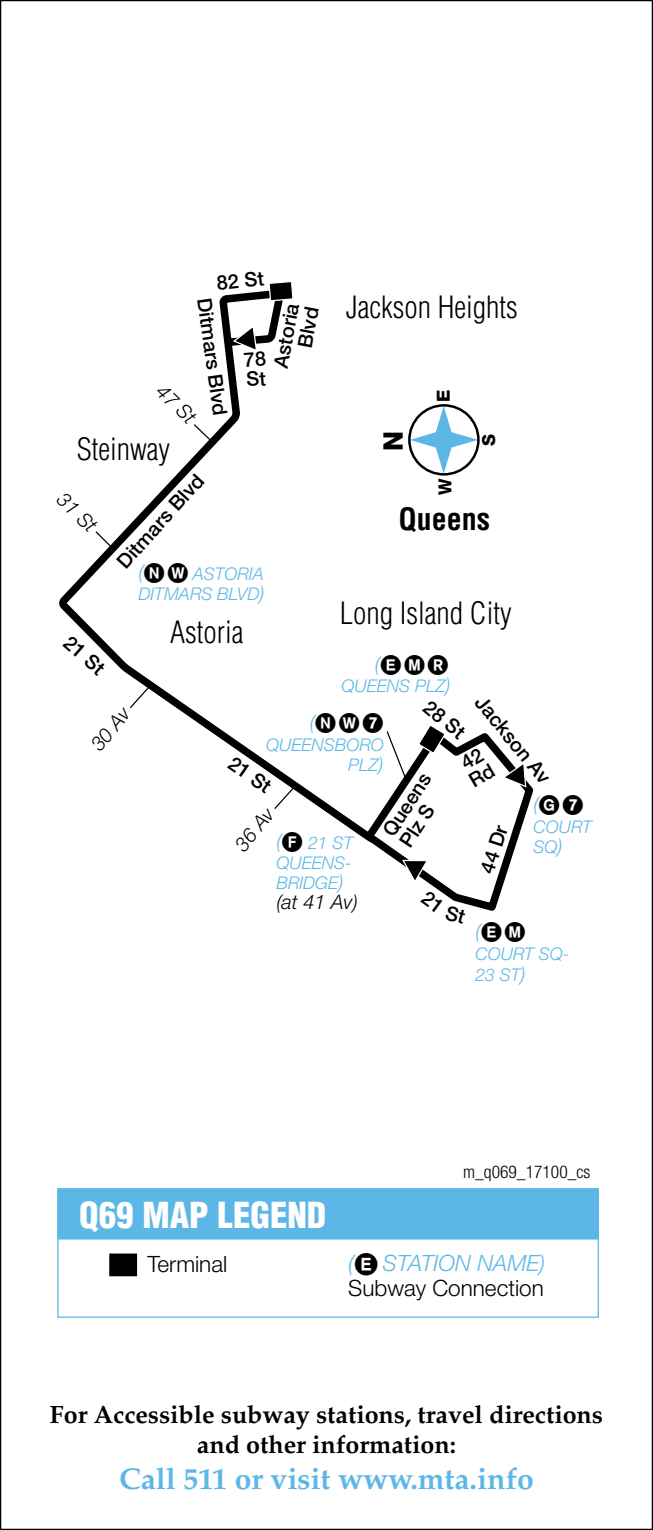
<style>
.page{position:relative;width:653px;height:1530px;background:#fff}
.page>*{position:absolute;margin:0;border:0;box-sizing:border-box;transform-origin:0 0}
.t1{font:900 condensed 35px "Helvetica";color:#fff}
.t2{font:300 condensed 30px "Helvetica";color:#000}
.t3{font:700 30px "Palatino";color:#5cb7e7}
.t4{font:700 condensed 30px "Helvetica";color:#000}
.t5{font:800 27px "Helvetica Neue";color:#000}
.t6{font:700 25px/30px "Palatino";color:#000;text-align:center}
.t7{font:300 22.5px "Helvetica Neue";color:#000}
.t8{font:italic 300 22.5px "Helvetica Neue";color:#5cb7e7}
.t9{font:500 20px/20px "Helvetica Neue";color:#000}
.t10{font:italic 300 20px "Helvetica Neue";color:#000}
.t11{font:italic 300 20px "Helvetica Neue";color:#5cb7e7}
.t12{font:800 18px "Helvetica Neue";color:#000}
.t13{font:800 18px "Helvetica Neue";color:#000;scale:.95 1}
.t14{font:italic 300 17.5px/20px "Helvetica Neue";color:#5cb7e7}
.t15{font:300 condensed 17.5px "Helvetica Neue";color:#000}
.s1{font-size:20px}
</style>
<div class="page">
<div style="left:58px;top:1189px;width:540px;height:50px;background:#5cb7e7"></div>
<div style="left:57px;top:1188px;width:541px;height:52px;border:1px solid #5cb7e7"></div>
<div style="left:110px;top:1255px;width:26px;height:20px;background:#000"></div>
<div style="left:109px;top:1254px;width:28px;height:22px;border:2px solid #000"></div>
<svg style="left:59px;top:290px;width:475px;height:621px"></svg>
<svg style="left:268px;top:282px;width:26px;height:20px"></svg>
<svg style="left:232px;top:325px;width:26px;height:28px"></svg>
<svg style="left:401px;top:859px;width:28px;height:25px"></svg>
<svg style="left:502px;top:761px;width:25px;height:27px"></svg>
<svg style="left:192px;top:423px;width:21px;height:20px"></svg>
<svg style="left:94px;top:530px;width:20px;height:19px"></svg>
<svg style="left:128px;top:685px;width:23px;height:25px"></svg>
<svg style="left:273px;top:786px;width:22px;height:24px"></svg>
<svg style="left:417px;top:723px;width:30px;height:32px"></svg>
<svg style="left:381px;top:655px;width:67px;height:20px"></svg>
<svg style="left:316px;top:713px;width:91px;height:67px"></svg>
<svg style="left:282px;top:832px;width:20px;height:20px"></svg>
<svg style="left:144px;top:563px;width:44px;height:20px"></svg>
<svg style="left:420px;top:890px;width:46px;height:21px"></svg>
<p class="t9" style="left:215px;top:273px;width:49px;rotate:-6deg">82 St</p>
<p class="t9" style="left:214px;top:296px;width:120px;rotate:82deg">Ditmars Blvd</p>
<p class="t9" style="left:270px;top:366px;width:67px;text-align:right;rotate:-79deg">Astoria<br>Blvd</p>
<p class="t9" style="left:243px;top:349px;width:24px;rotate:-4deg">78<br>St</p>
<p class="t10" style="left:168px;top:380px;width:48px;rotate:44deg">47 St</p>
<h2 class="t2" style="left:77px;top:430px;width:95px">Steinway</h2>
<h2 class="t2" style="left:346px;top:288px;width:173px">Jackson Heights</h2>
<p class="t12" style="left:433px;top:402px;width:14px;rotate:-90deg">E</p>
<h3 class="t5" style="left:377px;top:451px;width:22px;rotate:-90deg">N</h3>
<p class="t12" style="left:478px;top:446px;width:14px;rotate:-90deg">S</p>
<p class="t9" style="left:113px;top:558px;width:120px;rotate:-48deg">Ditmars Blvd</p>
<p class="t13" style="left:434px;top:495px;width:19px;rotate:-90deg">W</p>
<p class="t10" style="left:69px;top:488px;width:48px;rotate:44deg">31 St</p>
<h2 class="t4" style="left:398px;top:501px;width:93px">Queens</h2>
<p class="t11" style="left:138px;top:560px;width:7px">(</p>
<p class="t14" style="left:138px;top:563px;width:128px;text-align:right">ASTORIA<br>DITMARS BLVD<span class="s1">)</span></p>
<h2 class="t2" style="left:340px;top:594px;width:173px">Long Island City</h2>
<h2 class="t2" style="left:170px;top:613px;width:75px">Astoria</h2>
<p class="t9" style="left:73px;top:632px;width:49px;rotate:41deg">21 St</p>
<p class="t11" style="left:375px;top:652px;width:7px">(</p>
<p class="t14" style="left:341px;top:676px;width:111px">QUEENS PLZ<span class="s1">)</span></p>
<p class="t9" style="left:487px;top:692px;width:108px;rotate:51deg">Jackson Av</p>
<p class="t9" style="left:476px;top:869px;width:51px;rotate:-72deg">44 Dr</p>
<p class="t9" style="left:432px;top:696px;width:49px;rotate:39deg">28 St</p>
<p class="t9" style="left:455px;top:757px;width:28px;line-height:18.8px;rotate:-31deg">42<br>Rd</p>
<p class="t10" style="left:86px;top:740px;width:51px;rotate:-51deg">30 Av</p>
<p class="t11" style="left:310px;top:710px;width:7px">(</p>
<p class="t14" style="left:266px;top:735px;width:119px;text-align:right">QUEENSBORO<br>PLZ<span class="s1">)</span></p>
<p class="t9" style="left:236px;top:753px;width:49px;rotate:35deg">21 St</p>
<p class="t9" style="left:379px;top:829px;width:72px;rotate:-57deg">Queens<br>Plz S</p>
<p class="t11" style="left:533px;top:792px;width:7px">(</p>
<p class="t14" style="left:533px;top:816px;width:60px">COURT<br>SQ<span class="s1">)</span></p>
<p class="t10" style="left:230px;top:841px;width:51px;rotate:-51deg">36 Av</p>
<p class="t11" style="left:276px;top:829px;width:7px">(</p>
<p class="t14" style="left:276px;top:833px;width:78px;text-align:justify;text-indent:32px">21 ST QUEENS-BRIDGE<span class="s1">)</span></p>
<p class="t10" style="left:276px;top:890px;width:83px">(at 41 Av)</p>
<p class="t11" style="left:475px;top:919px;width:7px">(</p>
<p class="t14" style="left:475px;top:943px;width:95px;line-height:21.2px">COURT SQ-<br>23 ST<span class="s1">)</span></p>
<h1 class="t1" style="left:79px;top:1193px;width:249px">Q69 MAP LEGEND</h1>
<p class="t7" style="left:147px;top:1250px;width:81px">Terminal</p>
<p class="t15" style="left:463px;top:1162px;width:129px">m_q069_17100_cs</p>
<p class="t8" style="left:348px;top:1250px;width:7px">(</p>
<p class="t8" style="left:383px;top:1250px;width:164px">STATION NAME)</p>
<p class="t7" style="left:348px;top:1275px;width:197px">Subway Connection</p>
<h3 class="t6" style="left:50px;top:1400px;width:554px">For Accessible subway stations, travel directions and other information:</h3>
<h2 class="t3" style="left:119px;top:1460px;width:416px">Call 511 or visit www.mta.info</h2>
</div>
